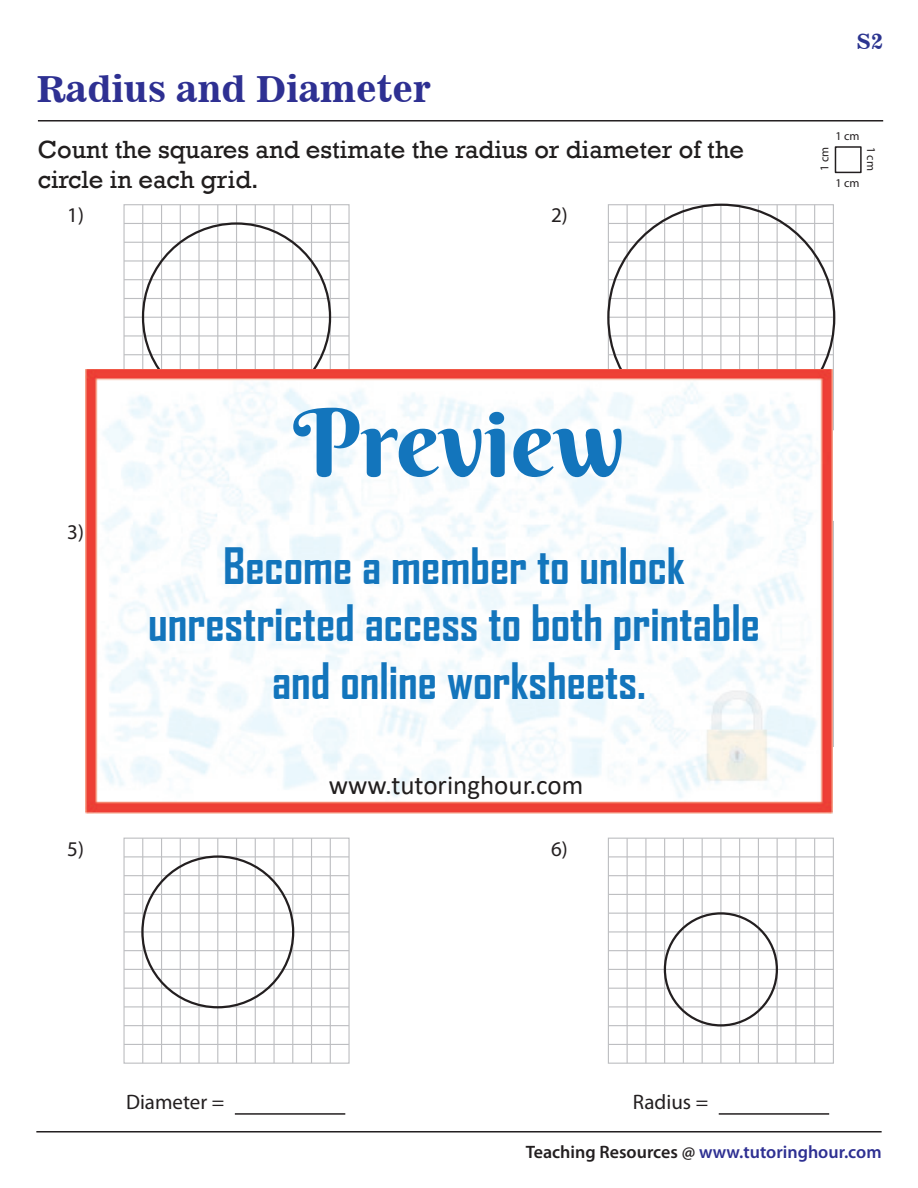
<style>
.page{position:relative;width:918px;height:1188px;background:#fff}
.page>*{position:absolute;margin:0;border:0;box-sizing:border-box;transform-origin:0 0}
.t1{font:94.05px "Berkshire Swash";color:#1375bc}
.t2{font:700 48px/57.6px "Agency FB";color:#1375bc;text-align:center}
.t3{font:36px "News 701 BT Bold A";color:#2e3092}
.t4{font:27px "Calibri";color:#211e1e}
.t5{font:25.5px/30.6px "Rockwell";color:#211e1e}
.t6{font:21px "Myriad Pro";color:#231f20}
.t7{font:21px "News 701 BT Bold A";color:#2c3590}
.t8{font:600 18px "Myriad Pro";color:#2e3092}
.t9{font:12px "Myriad Pro";color:#231f20}
.s1{color:#231f20}
</style>
<div class="page">
<hr style="left:38px;top:120px;width:845px;height:2px;background:#231f20">
<hr style="left:36px;top:1131px;width:846px;height:2px;background:#231f20">
<div style="left:608px;top:838px;width:226px;height:226px;border:1px solid #bdbec1"></div>
<hr style="left:608px;top:1044px;width:225px;height:1px;background:#bdbec1">
<hr style="left:608px;top:1025px;width:225px;height:1px;background:#bdbec1">
<hr style="left:608px;top:1006px;width:225px;height:1px;background:#bdbec1">
<hr style="left:608px;top:988px;width:225px;height:1px;background:#bdbec1">
<hr style="left:608px;top:969px;width:225px;height:1px;background:#bdbec1">
<hr style="left:608px;top:950px;width:225px;height:1px;background:#bdbec1">
<hr style="left:608px;top:931px;width:225px;height:2px;background:#bdbec1">
<hr style="left:608px;top:913px;width:225px;height:1px;background:#bdbec1">
<hr style="left:608px;top:894px;width:225px;height:1px;background:#bdbec1">
<hr style="left:608px;top:875px;width:225px;height:1px;background:#bdbec1">
<hr style="left:608px;top:856px;width:225px;height:1px;background:#bdbec1">
<hr style="left:814px;top:838px;width:1px;height:225px;background:#bdbec1">
<hr style="left:795px;top:838px;width:1px;height:225px;background:#bdbec1">
<hr style="left:777px;top:838px;width:1px;height:225px;background:#bdbec1">
<hr style="left:758px;top:838px;width:1px;height:225px;background:#bdbec1">
<hr style="left:739px;top:838px;width:1px;height:225px;background:#bdbec1">
<hr style="left:720px;top:838px;width:1px;height:225px;background:#bdbec1">
<hr style="left:702px;top:838px;width:1px;height:225px;background:#bdbec1">
<hr style="left:683px;top:838px;width:1px;height:225px;background:#bdbec1">
<hr style="left:664px;top:838px;width:1px;height:225px;background:#bdbec1">
<hr style="left:645px;top:838px;width:1px;height:225px;background:#bdbec1">
<hr style="left:627px;top:838px;width:1px;height:225px;background:#bdbec1">
<div style="left:123px;top:204px;width:227px;height:226px;border:1px solid #bdbec1"></div>
<hr style="left:124px;top:354px;width:225px;height:1px;background:#bdbec1">
<hr style="left:124px;top:335px;width:225px;height:2px;background:#bdbec1">
<hr style="left:124px;top:317px;width:225px;height:1px;background:#bdbec1">
<hr style="left:124px;top:298px;width:225px;height:1px;background:#bdbec1">
<hr style="left:124px;top:279px;width:225px;height:1px;background:#bdbec1">
<hr style="left:124px;top:260px;width:225px;height:2px;background:#bdbec1">
<hr style="left:124px;top:242px;width:225px;height:1px;background:#bdbec1">
<hr style="left:124px;top:223px;width:225px;height:1px;background:#bdbec1">
<hr style="left:330px;top:205px;width:1px;height:225px;background:#bdbec1">
<hr style="left:311px;top:205px;width:1px;height:225px;background:#bdbec1">
<hr style="left:292px;top:205px;width:1px;height:225px;background:#bdbec1">
<hr style="left:273px;top:205px;width:2px;height:225px;background:#bdbec1">
<hr style="left:255px;top:205px;width:1px;height:225px;background:#bdbec1">
<hr style="left:236px;top:205px;width:1px;height:225px;background:#bdbec1">
<hr style="left:217px;top:205px;width:1px;height:225px;background:#bdbec1">
<hr style="left:198px;top:205px;width:2px;height:225px;background:#bdbec1">
<hr style="left:180px;top:205px;width:1px;height:225px;background:#bdbec1">
<hr style="left:161px;top:205px;width:1px;height:225px;background:#bdbec1">
<hr style="left:142px;top:205px;width:1px;height:225px;background:#bdbec1">
<div style="left:123px;top:838px;width:227px;height:226px;border:1px solid #bdbec1"></div>
<hr style="left:124px;top:1044px;width:225px;height:1px;background:#bdbec1">
<hr style="left:124px;top:1025px;width:225px;height:1px;background:#bdbec1">
<hr style="left:124px;top:1006px;width:225px;height:1px;background:#bdbec1">
<hr style="left:124px;top:988px;width:225px;height:1px;background:#bdbec1">
<hr style="left:124px;top:969px;width:225px;height:1px;background:#bdbec1">
<hr style="left:124px;top:950px;width:225px;height:1px;background:#bdbec1">
<hr style="left:124px;top:931px;width:225px;height:1px;background:#bdbec1">
<hr style="left:124px;top:913px;width:225px;height:1px;background:#bdbec1">
<hr style="left:124px;top:894px;width:225px;height:1px;background:#bdbec1">
<hr style="left:124px;top:875px;width:225px;height:1px;background:#bdbec1">
<hr style="left:124px;top:856px;width:225px;height:1px;background:#bdbec1">
<hr style="left:330px;top:838px;width:1px;height:225px;background:#bdbec1">
<hr style="left:311px;top:838px;width:1px;height:225px;background:#bdbec1">
<hr style="left:292px;top:838px;width:1px;height:225px;background:#bdbec1">
<hr style="left:273px;top:838px;width:2px;height:225px;background:#bdbec1">
<hr style="left:255px;top:838px;width:1px;height:225px;background:#bdbec1">
<hr style="left:236px;top:838px;width:1px;height:225px;background:#bdbec1">
<hr style="left:217px;top:838px;width:1px;height:225px;background:#bdbec1">
<hr style="left:198px;top:838px;width:2px;height:225px;background:#bdbec1">
<hr style="left:180px;top:838px;width:1px;height:225px;background:#bdbec1">
<hr style="left:161px;top:838px;width:1px;height:225px;background:#bdbec1">
<hr style="left:142px;top:838px;width:1px;height:225px;background:#bdbec1">
<hr style="left:608px;top:727px;width:225px;height:1px;background:#bdbec1">
<hr style="left:608px;top:708px;width:225px;height:1px;background:#bdbec1">
<hr style="left:608px;top:690px;width:225px;height:1px;background:#bdbec1">
<hr style="left:608px;top:671px;width:225px;height:1px;background:#bdbec1">
<hr style="left:608px;top:652px;width:225px;height:1px;background:#bdbec1">
<hr style="left:608px;top:633px;width:225px;height:2px;background:#bdbec1">
<hr style="left:608px;top:615px;width:225px;height:1px;background:#bdbec1">
<hr style="left:608px;top:596px;width:225px;height:1px;background:#bdbec1">
<hr style="left:608px;top:577px;width:225px;height:1px;background:#bdbec1">
<hr style="left:608px;top:558px;width:225px;height:2px;background:#bdbec1">
<hr style="left:608px;top:540px;width:225px;height:1px;background:#bdbec1">
<hr style="left:608px;top:410px;width:225px;height:2px;background:#bdbec1">
<hr style="left:608px;top:392px;width:225px;height:1px;background:#bdbec1">
<hr style="left:608px;top:373px;width:225px;height:1px;background:#bdbec1">
<hr style="left:608px;top:354px;width:225px;height:1px;background:#bdbec1">
<hr style="left:608px;top:335px;width:225px;height:2px;background:#bdbec1">
<hr style="left:608px;top:317px;width:225px;height:1px;background:#bdbec1">
<hr style="left:608px;top:298px;width:225px;height:1px;background:#bdbec1">
<hr style="left:608px;top:279px;width:225px;height:1px;background:#bdbec1">
<hr style="left:608px;top:260px;width:225px;height:2px;background:#bdbec1">
<hr style="left:608px;top:242px;width:225px;height:1px;background:#bdbec1">
<hr style="left:608px;top:223px;width:225px;height:1px;background:#bdbec1">
<hr style="left:814px;top:205px;width:1px;height:225px;background:#bdbec1">
<hr style="left:795px;top:205px;width:1px;height:225px;background:#bdbec1">
<hr style="left:777px;top:205px;width:1px;height:225px;background:#bdbec1">
<hr style="left:758px;top:205px;width:1px;height:225px;background:#bdbec1">
<hr style="left:739px;top:205px;width:1px;height:225px;background:#bdbec1">
<hr style="left:720px;top:205px;width:1px;height:225px;background:#bdbec1">
<hr style="left:702px;top:205px;width:1px;height:225px;background:#bdbec1">
<hr style="left:683px;top:205px;width:1px;height:225px;background:#bdbec1">
<hr style="left:664px;top:205px;width:1px;height:225px;background:#bdbec1">
<hr style="left:645px;top:205px;width:1px;height:225px;background:#bdbec1">
<hr style="left:627px;top:205px;width:1px;height:225px;background:#bdbec1">
<hr style="left:719px;top:1113px;width:110px;height:2px;background:#231f20">
<hr style="left:235px;top:1113px;width:110px;height:2px;background:#231f20">
<div style="left:664px;top:912px;width:114px;height:115px;border:2px solid #231f20;border-radius:50%"></div>
<div style="left:835px;top:146px;width:27px;height:27px;border:1px solid #231f20"></div>
<img style="left:86px;top:369px;width:746px;height:444px">
<p class="t3" style="left:36px;top:74px;width:396px">Radius and Diameter</p>
<p class="t5" style="left:38px;top:136px;width:708px">Count the squares and estimate the radius or diameter of the circle in each grid.</p>
<p class="t6" style="left:67px;top:207px;width:18px">1)</p>
<p class="t6" style="left:551px;top:207px;width:18px">2)</p>
<p class="t7" style="left:856px;top:33px;width:28px">S2</p>
<p class="t9" style="left:835px;top:132px;width:26px">1 cm</p>
<p class="t9" style="left:835px;top:178px;width:26px">1 cm</p>
<p class="t9" style="left:820px;top:171px;width:26px;rotate:-90deg">1 cm</p>
<p class="t9" style="left:876px;top:147px;width:26px;rotate:90deg">1 cm</p>
<p class="t6" style="left:67px;top:524px;width:18px">3)</p>
<p class="t6" style="left:67px;top:841px;width:18px">5)</p>
<h1 class="t1" style="left:293px;top:389px;width:333px">Preview</h1>
<p class="t2" style="left:148px;top:540px;width:613px">Become a member to unlock unrestricted access to both printable and online worksheets.</p>
<p class="t4" style="left:329px;top:776px;width:256px">www.tutoringhour.com</p>
<p class="t6" style="left:551px;top:841px;width:18px">6)</p>
<p class="t6" style="left:126px;top:1094px;width:100px">Diameter =</p>
<p class="t6" style="left:633px;top:1094px;width:77px">Radius =</p>
<p class="t8" style="left:526px;top:1145px;width:357px"><span class="s1">Teaching Resources @</span> www.tutoringhour.com</p>
</div>
